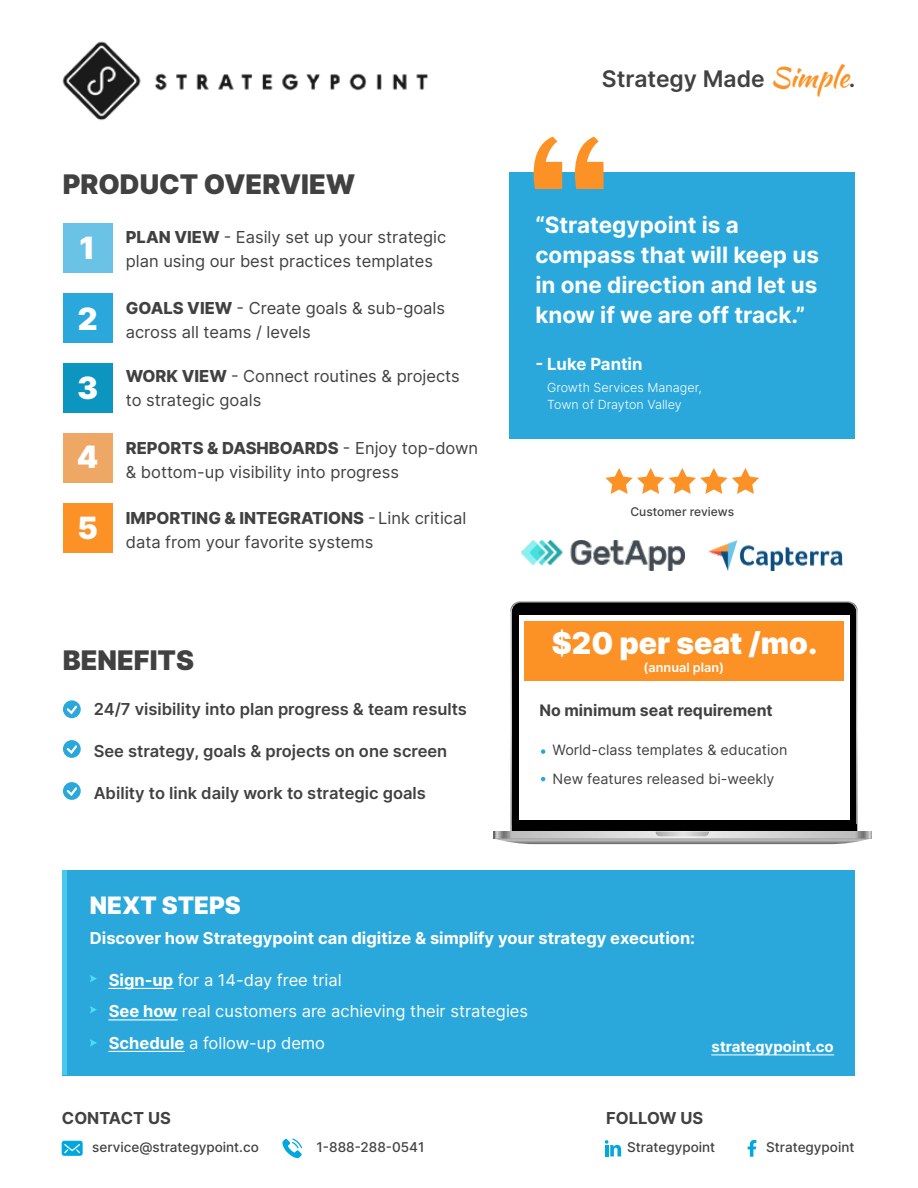
<style>
.page{position:relative;width:918px;height:1188px;background:#fff}
.page>*{position:absolute;margin:0;border:0;box-sizing:border-box;transform-origin:0 0}
.t1{font:900 30.75px "Inter";color:#fff}
.t2{font:900 30.15px "Inter";color:#fff}
.t3{font:900 27px "Inter";color:#414141}
.t4{font:900 24px "Inter";color:#fff}
.t5{font:600 22.95px "Inter";color:#414141}
.t6{font:700 22.5px/30px "Inter";color:#fff}
.t7{font:700 16.8px "Inter";color:#fff}
.t8{font:16.5px/24px "Inter";color:#414141}
.t9{font:600 16.5px "Inter";color:#414141}
.t10{font:16.5px/31.5px "Inter";color:#fff}
.t11{font:700 16.5px "Inter";color:#fff}
.t12{font:700 16.5px "Inter";color:#414141}
.t13{font:700 15.9px "Inter";color:#414141}
.t14{font:700 15px "Inter";color:#fff}
.t15{font:14.25px/28.5px "Inter";color:#414141}
.t16{font:500 13.5px "Inter";color:#414141}
.t17{font:600 12.75px "Inter";color:#fff}
.t18{font:300 12.6px/16.8px "Inter";color:#fff}
.t19{font:500 12px "Inter";color:#414141}
.s1{font-weight:800}
.s2{font-family:"Kaushan Script";font-weight:400;font-size:27.75px;color:#fc9226}
.s3{font-weight:700}
</style>
<div class="page">
<img style="left:155px;top:73px;width:273px;height:18px">
<img style="left:62px;top:41px;width:79px;height:80px">
<div style="left:63px;top:870px;width:792px;height:205px;background:#2aa8dc"></div>
<hr style="left:63px;top:870px;width:4px;height:205px;background:#48c8ef">
<svg style="left:90px;top:975px;width:7px;height:7px"></svg>
<svg style="left:90px;top:1006px;width:7px;height:7px"></svg>
<svg style="left:90px;top:1039px;width:7px;height:8px"></svg>
<div style="left:63px;top:223px;width:50px;height:50px;background:#6ac2e7"></div>
<div style="left:63px;top:293px;width:50px;height:50px;background:#2aa8dc"></div>
<div style="left:63px;top:363px;width:50px;height:50px;background:#0c95bf"></div>
<div style="left:63px;top:503px;width:50px;height:50px;background:#fc9226"></div>
<div style="left:63px;top:433px;width:50px;height:50px;background:#efa765"></div>
<div style="left:509px;top:172px;width:346px;height:267px;background:#2aa8dc"></div>
<svg style="left:533px;top:137px;width:71px;height:52px"></svg>
<img style="left:708px;top:540px;width:135px;height:30px">
<img style="left:522px;top:540px;width:163px;height:30px">
<svg style="left:605px;top:468px;width:154px;height:26px"></svg>
<svg style="left:63px;top:700px;width:18px;height:18px"></svg>
<svg style="left:65px;top:704px;width:14px;height:12px"></svg>
<svg style="left:63px;top:740px;width:18px;height:18px"></svg>
<svg style="left:65px;top:743px;width:14px;height:13px"></svg>
<svg style="left:63px;top:782px;width:18px;height:18px"></svg>
<svg style="left:65px;top:785px;width:14px;height:13px"></svg>
<svg style="left:510px;top:601px;width:348px;height:12px"></svg>
<div style="left:512px;top:825px;width:344px;height:6px;background:#000"></div>
<div style="left:512px;top:602px;width:344px;height:223px;background:#000"></div>
<svg style="left:493px;top:831px;width:378px;height:13px;background:#bababa"></svg>
<div style="left:519px;top:615px;width:330px;height:205px;background:#fff"></div>
<svg style="left:541px;top:749px;width:4px;height:5px"></svg>
<svg style="left:541px;top:777px;width:4px;height:4px"></svg>
<div style="left:524px;top:622px;width:319px;height:59px;background:#fc9226"></div>
<hr style="left:109px;top:988px;width:64px;height:1px;background:#fff">
<hr style="left:109px;top:1019px;width:68px;height:1px;background:#fff">
<hr style="left:109px;top:1051px;width:75px;height:1px;background:#fff">
<hr style="left:712px;top:1054px;width:122px;height:1px;background:#fff">
<svg style="left:282px;top:1138px;width:20px;height:20px"></svg>
<svg style="left:62px;top:1141px;width:21px;height:15px"></svg>
<svg style="left:605px;top:1140px;width:16px;height:16px"></svg>
<svg style="left:748px;top:1140px;width:8px;height:17px"></svg>
<h3 class="t3" style="left:63px;top:165px;width:294px">PRODUCT OVERVIEW</h3>
<h1 class="t1" style="left:79px;top:225px;width:17px">1</h1>
<p class="t8" style="left:126px;top:225px;width:322px"><span class="s1">PLAN VIEW</span> - Easily set up your strategic plan using our best practices templates</p>
<h1 class="t1" style="left:78px;top:296px;width:21px">2</h1>
<p class="t8" style="left:126px;top:296px;width:321px"><span class="s1">GOALS VIEW</span> - Create goals &amp; sub-goals across all teams / levels</p>
<h1 class="t1" style="left:77px;top:365px;width:22px">3</h1>
<p class="t8" style="left:126px;top:364px;width:335px"><span class="s1">WORK VIEW</span> - Connect routines &amp; projects to strategic goals</p>
<h1 class="t1" style="left:77px;top:434px;width:23px">4</h1>
<p class="t8" style="left:126px;top:436px;width:354px"><span class="s1">REPORTS &amp; DASHBOARDS</span> - Enjoy top-down &amp; bottom-up visibility into progress</p>
<p class="t8" style="left:136px;top:505px;width:332px;text-indent:-10px"><span class="s1">IMPORTING &amp; INTEGRATIONS</span> - Link critical ata from your favorite systems</p>
<h1 class="t1" style="left:77px;top:506px;width:60px">5 <sub>d</sub></h1>
<h3 class="t3" style="left:63px;top:640px;width:133px">BENEFITS</h3>
<p class="t9" style="left:94px;top:697px;width:375px">24/7 visibility into plan progress &amp; team results</p>
<p class="t9" style="left:94px;top:739px;width:355px">See strategy, goals &amp; projects on one screen</p>
<p class="t9" style="left:94px;top:781px;width:334px">Ability to link daily work to strategic goals</p>
<h3 class="t4" style="left:90px;top:888px;width:152px">NEXT STEPS</h3>
<h3 class="t5" style="left:602px;top:62px;width:255px">Strategy Made <span class="s2">Simple</span>.</h3>
<h3 class="t6" style="left:535px;top:210px;width:285px">“Strategypoint is a compass that will keep us in one direction and let us know if we are off track.”</h3>
<p class="t7" style="left:535px;top:352px;width:109px">- Luke Pantin</p>
<p class="t18" style="left:547px;top:379px;width:156px">Growth Services Manager,<br>Town of Drayton Valley</p>
<p class="t19" style="left:630px;top:503px;width:105px">Customer reviews</p>
<h2 class="t2" style="left:552px;top:621px;width:267px">$20 per seat /mo.</h2>
<p class="t17" style="left:644px;top:658px;width:82px">(annual plan)</p>
<p class="t13" style="left:539px;top:699px;width:235px">No minimum seat requirement</p>
<p class="t15" style="left:553px;top:735px;width:236px">World-class templates &amp; education<br>New features released bi-weekly</p>
<p class="t11" style="left:90px;top:926px;width:607px">Discover how Strategypoint can digitize &amp; simplify your strategy execution:</p>
<p class="t10" style="left:109px;top:964px;width:421px"><span class="s3">Sign-up</span> for a 14-day free trial<br><span class="s3">See how</span> real customers are achieving their strategies<br><span class="s3">Schedule</span> a follow-up demo</p>
<p class="t14" style="left:712px;top:1036px;width:124px">strategypoint.co</p>
<p class="t12" style="left:62px;top:1106px;width:110px">CONTACT US</p>
<p class="t16" style="left:92px;top:1137px;width:168px">service@strategypoint.co</p>
<p class="t16" style="left:317px;top:1137px;width:109px">1-888-288-0541</p>
<p class="t16" style="left:627px;top:1137px;width:90px">Strategypoint</p>
<p class="t16" style="left:766px;top:1137px;width:90px">Strategypoint</p>
<p class="t12" style="left:606px;top:1106px;width:99px">FOLLOW US</p>
</div>
